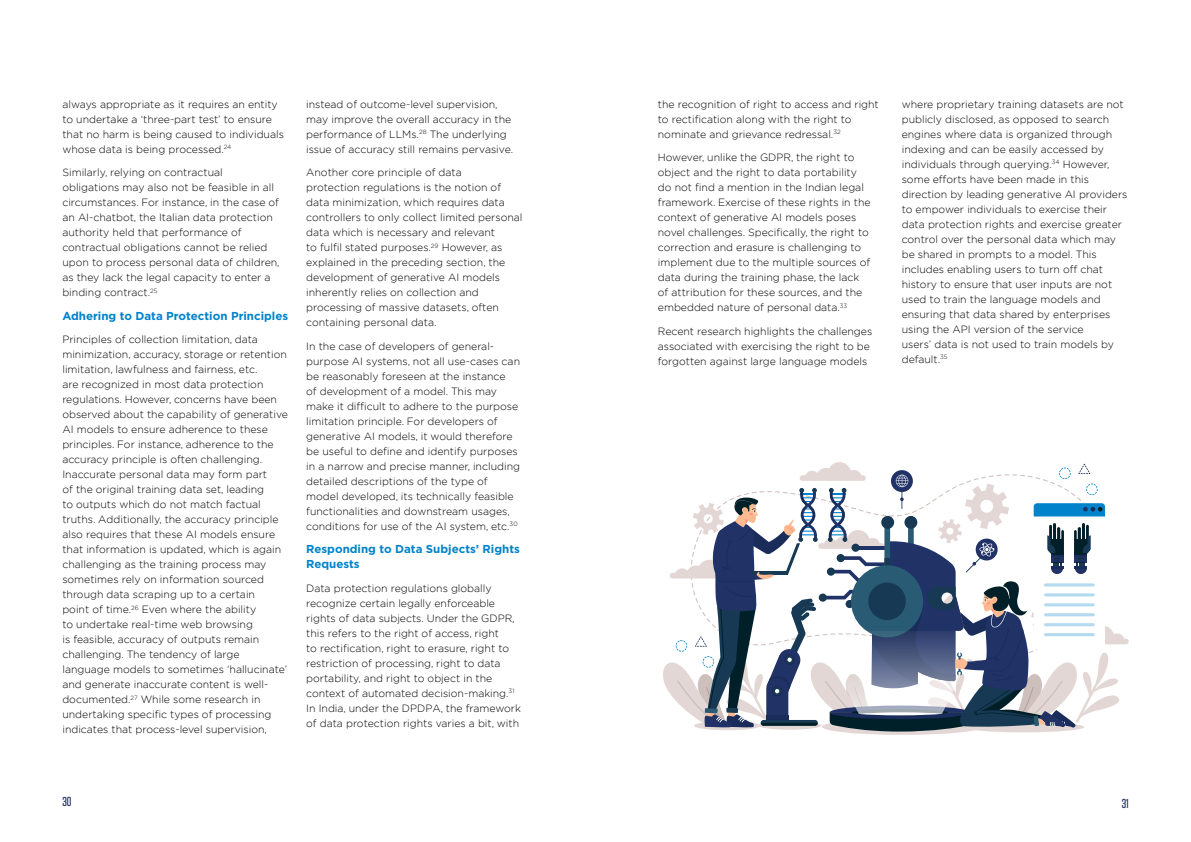
<style>
.page{position:relative;width:1191px;height:842px;background:#fff}
.page>*{position:absolute;margin:0;border:0;box-sizing:border-box;transform-origin:0 0}
.t1{font:500 13px "Rain Tungsten";color:#213166}
.t2{font:700 11.5px/15px "Gotham";color:#0083ca}
.t3{font:300 10.5px/15px "Gotham";color:#000}
</style>
<div class="page">
<svg style="left:822px;top:718px;width:160px;height:17px"></svg>
<div style="left:963px;top:722px;width:121px;height:10px;background:#e3d7d5;border-radius:50%"></div>
<svg style="left:663px;top:462px;width:465px;height:269px"></svg>
<p class="t3" style="left:62px;top:96px;width:223px">always appropriate as it requires an entity to undertake a ‘three-part test’ to ensure that no harm is being caused to individuals whose data is being processed.<sup>24</sup></p>
<p class="t3" style="left:62px;top:165px;width:219px">Similarly, relying on contractual obligations may also not be feasible in all circumstances. For instance, in the case of an AI-chatbot, the Italian data protection authority held that performance of contractual obligations cannot be relied upon to process personal data of children, as they lack the legal capacity to enter a binding contract.<sup>25</sup></p>
<p class="t2" style="left:62px;top:308px;width:227px">Adhering to Data Protection Principles</p>
<p class="t3" style="left:62px;top:332px;width:227px">Principles of collection limitation, data minimization, accuracy, storage or retention limitation, lawfulness and fairness, etc.<br>are recognized in most data protection regulations. However, concerns have been observed about the capability of generative AI models to ensure adherence to these principles. For instance, adherence to the accuracy principle is often challenging.<br>Inaccurate personal data may form part<br>of the original training data set, leading<br>to outputs which do not match factual truths. Additionally, the accuracy principle also requires that these AI models ensure that information is updated, which is again challenging as the training process may sometimes rely on information sourced through data scraping up to a certain<br>point of time.<sup>26</sup> Even where the ability<br>to undertake real-time web browsing<br>is feasible, accuracy of outputs remain challenging. The tendency of large language models to sometimes ‘hallucinate’ and generate inaccurate content is well&shy;documented.<sup>27</sup> While some research in undertaking specific types of processing indicates that process-level supervision,</p>
<p class="t3" style="left:306px;top:96px;width:208px">instead of outcome-level supervision, may improve the overall accuracy in the performance of LLMs.<sup>28</sup> The underlying issue of accuracy still remains pervasive.</p>
<p class="t3" style="left:306px;top:165px;width:218px">Another core principle of data<br>protection regulations is the notion of data minimization, which requires data controllers to only collect limited personal data which is necessary and relevant<br>to fulfil stated purposes.<sup>29</sup> However, as explained in the preceding section, the development of generative AI models inherently relies on collection and processing of massive datasets, often containing personal data.</p>
<p class="t3" style="left:306px;top:338px;width:215px">In the case of developers of general&shy;purpose AI systems, not all use-cases can be reasonably foreseen at the instance<br>of development of a model. This may make it difficult to adhere to the purpose limitation principle. For developers of generative AI models, it would therefore be useful to define and identify purposes in a narrow and precise manner, including detailed descriptions of the type of model developed, its technically feasible functionalities and downstream usages, conditions for use of the AI system, etc.<sup>30</sup></p>
<p class="t2" style="left:306px;top:541px;width:215px">Responding to Data Subjects’ Rights<br>Requests</p>
<p class="t3" style="left:306px;top:580px;width:216px">Data protection regulations globally recognize certain legally enforceable rights of data subjects. Under the GDPR, this refers to the right of access, right<br>to rectification, right to erasure, right to restriction of processing, right to data portability, and right to object in the context of automated decision-making.<sup>31<br></sup>In India, under the DPDPA, the framework of data protection rights varies a bit, with</p>
<p class="t3" style="left:658px;top:96px;width:222px">the recognition of right to access and right to rectification along with the right to nominate and grievance redressal.<sup>32</sup></p>
<p class="t3" style="left:658px;top:150px;width:214px">However, unlike the GDPR, the right to object and the right to data portability do not find a mention in the Indian legal framework. Exercise of these rights in the context of generative AI models poses novel challenges. Specifically, the right to correction and erasure is challenging to implement due to the multiple sources of data during the training phase, the lack of attribution for these sources, and the embedded nature of personal data.<sup>33</sup></p>
<p class="t3" style="left:658px;top:323px;width:216px">Recent research highlights the challenges associated with exercising the right to be forgotten against large language models</p>
<p class="t3" style="left:901px;top:96px;width:227px">where proprietary training datasets are not publicly disclosed, as opposed to search engines where data is organized through indexing and can be easily accessed by individuals through querying.<sup>34</sup> However, some efforts have been made in this direction by leading generative AI providers to empower individuals to exercise their data protection rights and exercise greater control over the personal data which may be shared in prompts to a model. This includes enabling users to turn off chat history to ensure that user inputs are not used to train the language models and ensuring that data shared by enterprises using the API version of the service<br>users’ data is not used to train models by default.<sup>35</sup></p>
<p class="t1" style="left:62px;top:795px;width:11px">30</p>
<p class="t1" style="left:1121px;top:797px;width:9px">31</p>
</div>
